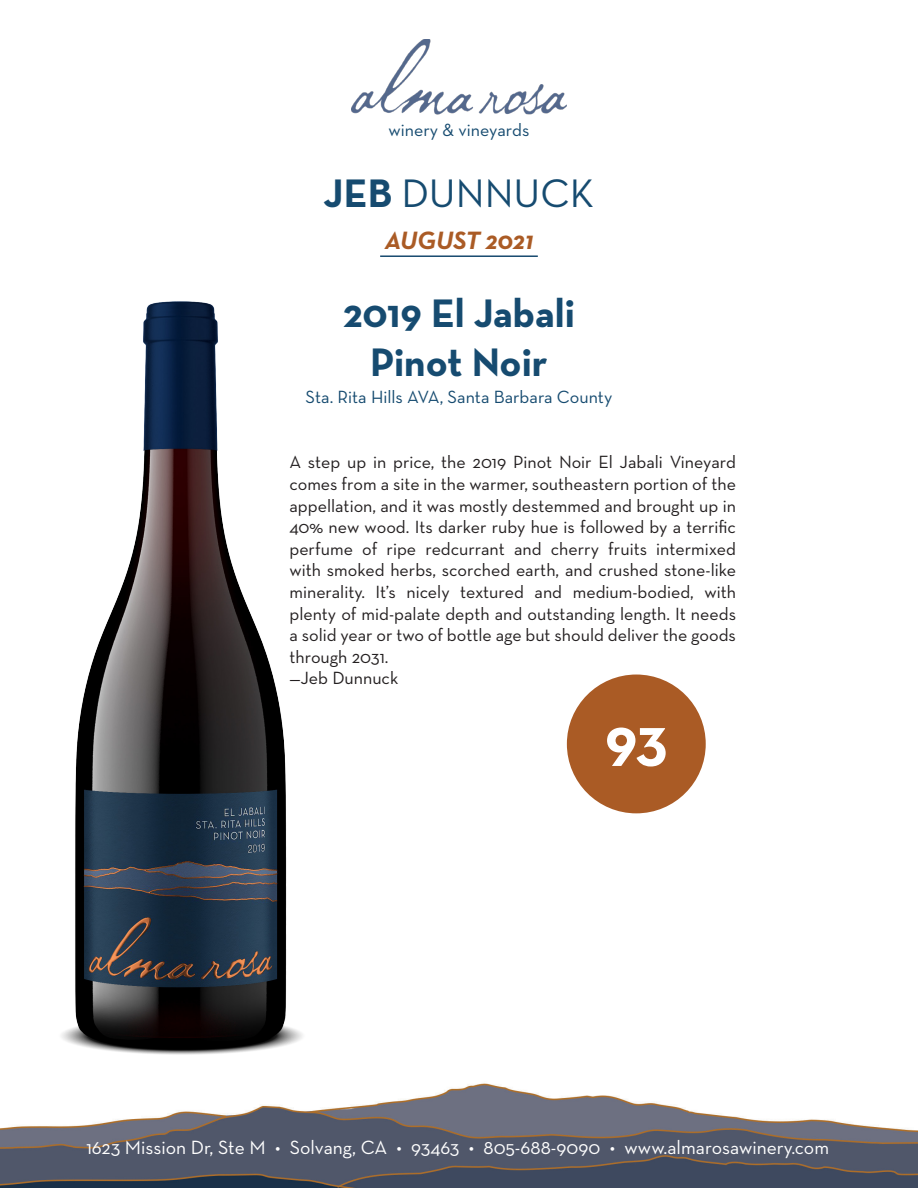
<style>
.page{position:relative;width:918px;height:1188px;background:#fff}
.page>*{position:absolute;margin:0;border:0;box-sizing:border-box;transform-origin:0 0}
.t1{font:700 61.5px "Neutra Text";color:#fff}
.t2{font:700 40.5px "Neutra Text";color:#164b70}
.t3{font:40.5px "Neutra Text";color:#164b70}
.t4{font:italic 700 25.5px "Neutra Text";color:#aa5b25}
.t5{font:19.5px "Neutra Text";color:#fff}
.t6{font:18px/21.6px "Neutra Text";color:#231f20;text-align:justify}
.t7{font:18px "Neutra Text";color:#164b70}
.s1{font-weight:700}
</style>
<div class="page">
<img style="left:61px;top:301px;width:242px;height:754px">
<img style="left:351px;top:39px;width:216px;height:76px">
<hr style="left:380px;top:255px;width:158px;height:2px;background:#174a6f">
<img style="left:0;top:1083px;width:918px;height:105px">
<div style="left:567px;top:675px;width:139px;height:138px;background:#aa5b25;border-radius:50%"></div>
<p class="t7" style="left:389px;top:119px;width:142px">winery &amp; vineyards</p>
<p class="t3" style="left:324px;top:169px;width:272px"><span class="s1">JEB</span> DUNNUCK</p>
<p class="t4" style="left:385px;top:224px;width:150px">AUGUST 2021</p>
<p class="t2" style="left:343px;top:288px;width:233px">2019 El Jabali</p>
<p class="t2" style="left:370px;top:337px;width:179px">Pinot Noir</p>
<p class="t7" style="left:306px;top:386px;width:308px">Sta. Rita Hills AVA, Santa Barbara County</p>
<p class="t6" style="left:289px;top:451px;width:448px">A step up in price, the 2019 Pinot Noir El Jabali Vineyard comes from a site in the warmer, southeastern portion of the appellation, and it was mostly destemmed and brought up in 40% new wood. Its darker ruby hue is followed by a terrific perfume of ripe redcurrant and cherry fruits intermixed with smoked herbs, scorched earth, and crushed stone-like minerality. It’s nicely textured and medium-bodied, with plenty of mid-palate depth and outstanding length. It needs a solid year or two of bottle age but should deliver the goods through 2031.</p>
<p class="t6" style="left:289px;top:667px;width:110px">—Jeb Dunnuck</p>
<p class="t1" style="left:605px;top:701px;width:64px">93</p>
<p class="t5" style="left:86px;top:1136px;width:744px">1623 Mission Dr, Ste M • Solvang, CA • 93463 • 805-688-9090 • www.almarosawinery.com</p>
</div>
